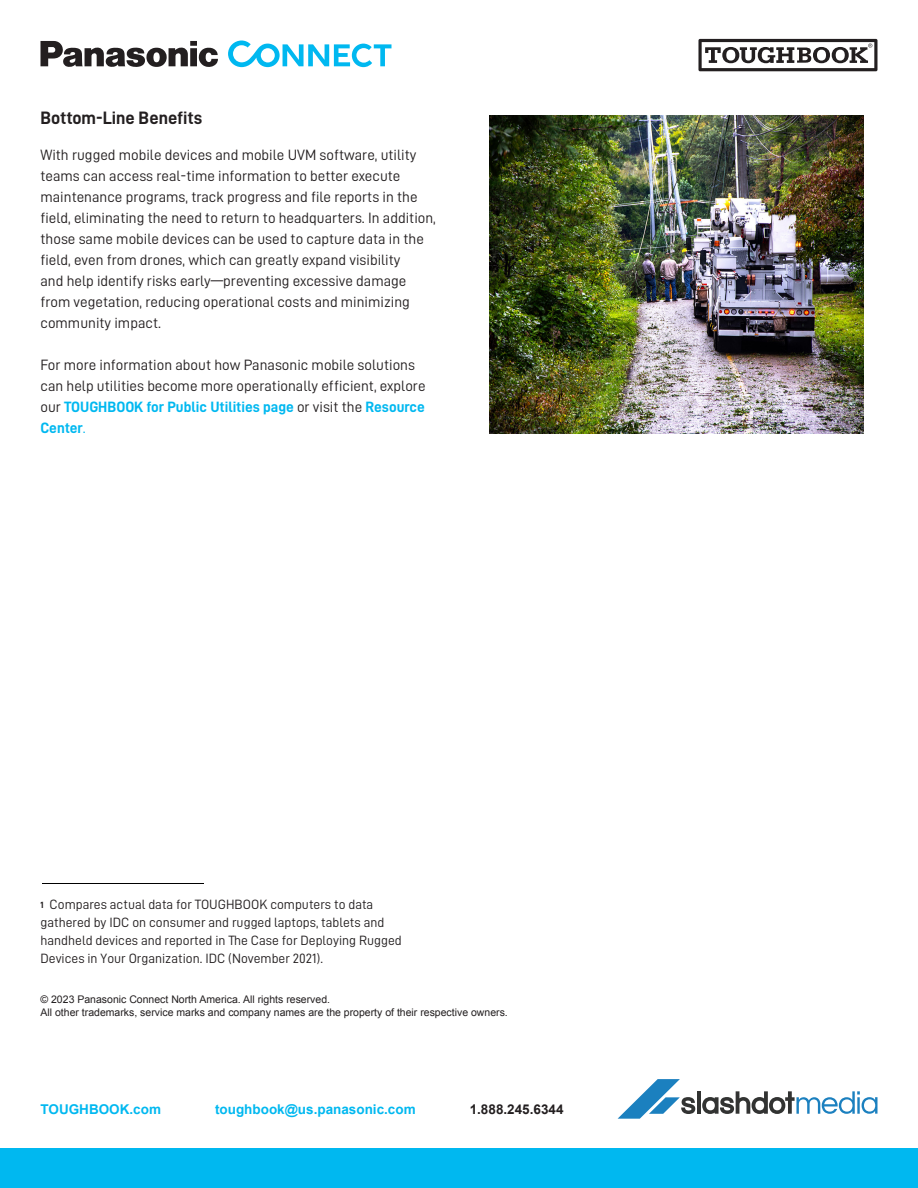
<style>
.page{position:relative;width:918px;height:1188px;background:#fff}
.page>*{position:absolute;margin:0;border:0;box-sizing:border-box;transform-origin:0 0}
.t1{font:18px "D DIN Bold";color:#231f20}
.t2{font:15px/21px "D DIN";color:#231f20}
.t3{font:15px/21px "D DIN Bold";color:#00b8f0}
.t4{font:13.5px/18px "D DIN";color:#231f20}
.t5{font:700 13.5px "Arial";color:#00b8f0}
.t6{font:700 13.5px "Arial";color:#231f20}
.t7{font:10.5px/12.6px "Arial";color:#231f20}
.s1{font-family:"D DIN";color:#231f20}
.s2{font-family:"D DIN"}
.s3{font-family:"D DIN Bold";font-size:9px}
</style>
<div class="page">
<hr style="left:42px;top:883px;width:162px;height:1px;background:#000">
<img style="left:489px;top:116px;width:375px;height:318px">
<hr style="left:697px;top:1091px;width:4px;height:23px;background:#323332">
<svg style="left:618px;top:1079px;width:77px;height:40px"></svg>
<svg style="left:702px;top:1091px;width:175px;height:23px"></svg>
<div style="left:0;top:1148px;width:918px;height:40px;background:#00b8f0"></div>
<svg style="left:698px;top:39px;width:179px;height:32px"></svg>
<svg style="left:228px;top:41px;width:164px;height:26px"></svg>
<svg style="left:41px;top:41px;width:177px;height:26px"></svg>
<p class="t1" style="left:40px;top:108px;width:163px">Bottom-Line Benefits</p>
<p class="t2" style="left:40px;top:144px;width:397px">With rugged mobile devices and mobile UVM software, utility teams can access real-time information to better execute maintenance programs, track progress and file reports in the field, eliminating the need to return to headquarters. In addition, those same mobile devices can be used to capture data in the field, even from drones, which can greatly expand visibility<br>and help identify risks early—preventing excessive damage from vegetation, reducing operational costs and minimizing community impact.</p>
<p class="t2" style="left:40px;top:354px;width:387px">For more information about how Panasonic mobile solutions can help utilities become more operationally efficient, explore</p>
<p class="t3" style="left:40px;top:396px;width:386px"><span class="s1">our</span> TOUGHBOOK for Public Utilities page <span class="s1">or visit the</span> Resource<br>Center<span class="s2">.</span></p>
<p class="t4" style="left:40px;top:895px;width:363px"><span class="s3">1</span> Compares actual data for TOUGHBOOK computers to data gathered by IDC on consumer and rugged laptops, tablets and handheld devices and reported in The Case for Deploying Rugged Devices in Your Organization. IDC (November 2021).</p>
<p class="t7" style="left:40px;top:994px;width:469px">© 2023 Panasonic Connect North America. All rights reserved.<br>All other trademarks, service marks and company names are the property of their respective owners.</p>
<p class="t5" style="left:41px;top:1101px;width:122px">TOUGHBOOK.com</p>
<p class="t5" style="left:215px;top:1101px;width:202px">toughbook@us.panasonic.com</p>
<p class="t6" style="left:470px;top:1101px;width:95px">1.888.245.6344</p>
</div>
